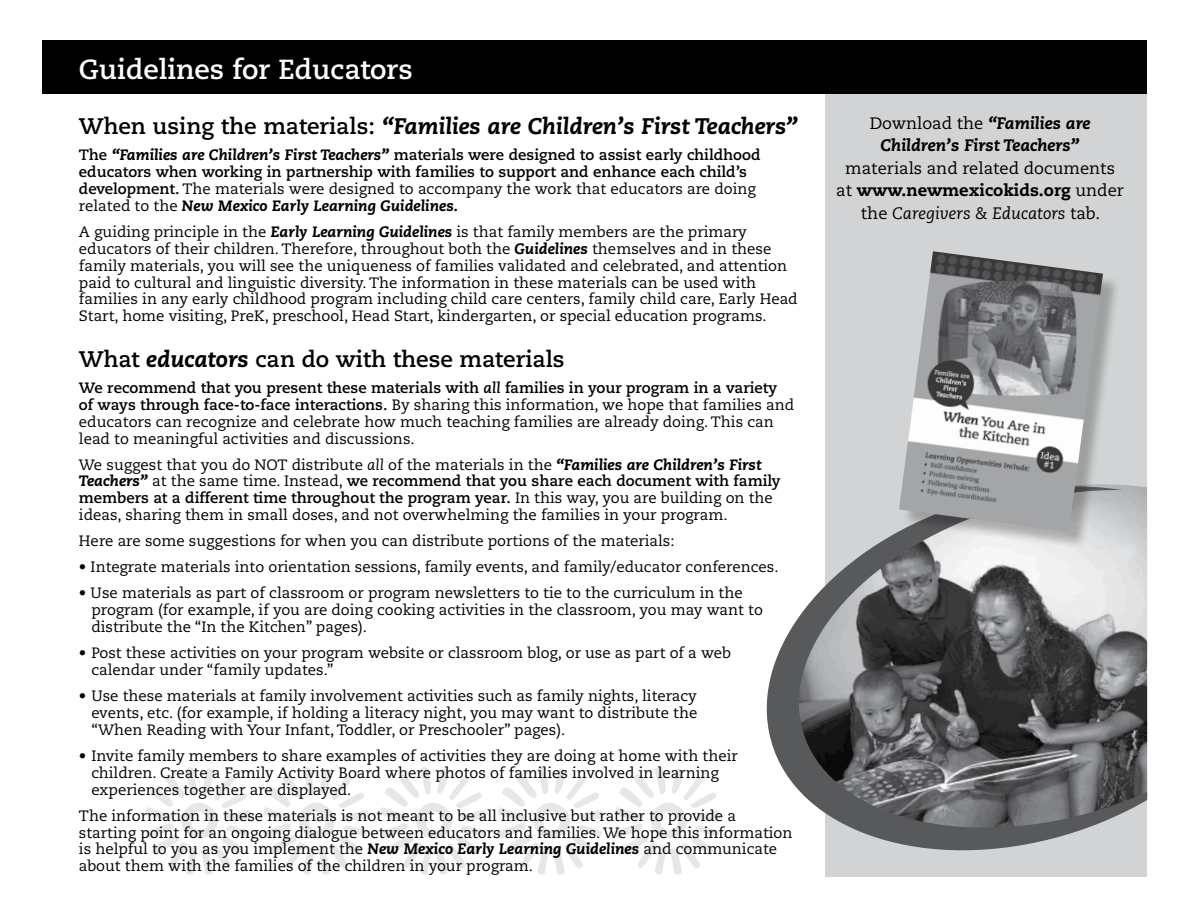
<style>
.page{position:relative;width:1188px;height:918px;background:#fff}
.page>*{position:absolute;margin:0;border:0;box-sizing:border-box;transform-origin:0 0}
.t1{font:117.3px "Bodoni Ornaments ITCTT";color:#e6e7e8}
.t2{font:700 27.6px "Caecilia LT Std";color:#fff}
.t3{font:italic 800 22.5px "Caecilia LT Std";color:#000}
.t4{font:700 22.5px "Caecilia LT Std";color:#000}
.t5{font:16.5px/22.5px "Caecilia LT Std";color:#000;text-align:center}
.t6{font:italic 800 16.5px/22.5px "Caecilia LT Std";color:#000;text-align:center}
.t7{font:15px/16.8px "Caecilia LT Std";color:#000}
.t8{font:700 15px/16.8px "Caecilia LT Std";color:#000}
.s1{font-weight:700;font-style:normal}
.s2{font-weight:800;font-style:italic}
.s3{font-weight:400}
.s4{font-weight:700}
.s5{font-weight:700;font-style:italic}
.s6{font-style:italic}
.s7{font-weight:400;font-style:normal}
.s8{font-weight:800}
</style>
<div class="page">
<div style="left:825px;top:40px;width:321px;height:838px;background:#d1d3d4"></div>
<div style="left:42px;top:40px;width:1104px;height:54px;background:#000"></div>
<svg style="left:766px;top:483px;width:381px;height:391px"></svg>
<div style="left:902px;top:254px;width:219px;height:296px;background:#000;opacity:.25"></div>
<img style="left:899px;top:251px;width:204px;height:281px">
<h2 class="t2" style="left:79px;top:53px;width:335px">Guidelines for Educators</h2>
<h3 class="t3" style="left:79px;top:113px;width:721px"><span class="s1">When using the materials:</span> “Families are Children’s First Teachers”</h3>
<p class="t8" style="left:79px;top:147px;width:683px">The <span class="s2">“Families are Children’s First Teachers”</span> materials were designed to assist early childhood educators when working in partnership with families to support and enhance each child’s development. <span class="s3">The materials were designed to accompany the work that educators are doing related to the</span> <span class="s2">New Mexico Early Learning Guidelines.</span></p>
<p class="t7" style="left:79px;top:224px;width:720px">A guiding principle in the <span class="s2">Early Learning Guidelines</span> is that family members are the primary educators of their children. Therefore, throughout both the <span class="s2">Guidelines</span> themselves and in these family materials, you will see the uniqueness of families validated and celebrated, and attention paid to cultural and linguistic diversity. The information in these materials can be used with families in any early childhood program including child care centers, family child care, Early Head Start, home visiting, PreK, preschool, Head Start, kindergarten, or special education programs.</p>
<h3 class="t4" style="left:79px;top:346px;width:487px">What <span class="s2">educators</span> can do with these materials</h3>
<p class="t7" style="left:79px;top:380px;width:717px"><span class="s4">We recommend that you present these materials with</span> <span class="s5">all</span> <span class="s4">families in your program in a variety of ways through face-to-face interactions.</span> By sharing this information, we hope that families and educators can recognize and celebrate how much teaching families are already doing. This can lead to meaningful activities and discussions.</p>
<p class="t7" style="left:79px;top:456px;width:703px">We suggest that you do NOT distribute <span class="s6">all</span> of the materials in the <span class="s2">“Families are Children’s First Teachers”</span> at the same time. Instead, <span class="s4">we recommend that you share each document with family members at a different time throughout the program year.</span> In this way, you are building on the ideas, sharing them in small doses, and not overwhelming the families in your program.</p>
<p class="t7" style="left:79px;top:533px;width:597px">Here are some suggestions for when you can distribute portions of the materials:</p>
<p class="t7" style="left:79px;top:559px;width:701px">• Integrate materials into orientation sessions, family events, and family/educator conferences.</p>
<p class="t7" style="left:91px;top:585px;width:673px;text-indent:-12px">• Use materials as part of classroom or program newsletters to tie to the curriculum in the program (for example, if you are doing cooking activities in the classroom, you may want to distribute the “In the Kitchen” pages).</p>
<p class="t7" style="left:91px;top:645px;width:641px;text-indent:-12px">• Post these activities on your program website or classroom blog, or use as part of a web calendar under “family updates.”</p>
<p class="t7" style="left:91px;top:688px;width:607px;text-align:justify;text-indent:-12px">• Use these materials at family involvement activities such as family nights, literacy events, etc. (for example, if holding a literacy night, you may want to distribute the “When Reading with Your Infant, Toddler, or Preschooler” pages).</p>
<p class="t7" style="left:91px;top:748px;width:648px;text-indent:-12px">• Invite family members to share examples of activities they are doing at home with their children. Create a Family Activity Board where photos of families involved in learning experiences together are displayed.</p>
<p class="t7" style="left:79px;top:807px;width:715px">The information in these materials is not meant to be all inclusive but rather to provide a starting point for an ongoing dialogue between educators and families. We hope this information is helpful to you as you implement the <span class="s2">New Mexico Early Learning Guidelines</span> and communicate about them with the families of the children in your program.</p>
<h1 class="t1" style="left:140px;top:762px;width:588px">✔✔✔✔✔</h1>
<p class="t6" style="left:870px;top:112px;width:222px"><span class="s7">Download the</span> “Families are<br>Children’s First Teachers”</p>
<p class="t5" style="left:836px;top:157px;width:289px">materials and related documents at <span class="s8">www.newmexicokids.org</span> under the <span class="s6">Caregivers &amp; Educators</span> tab.</p>
</div>
